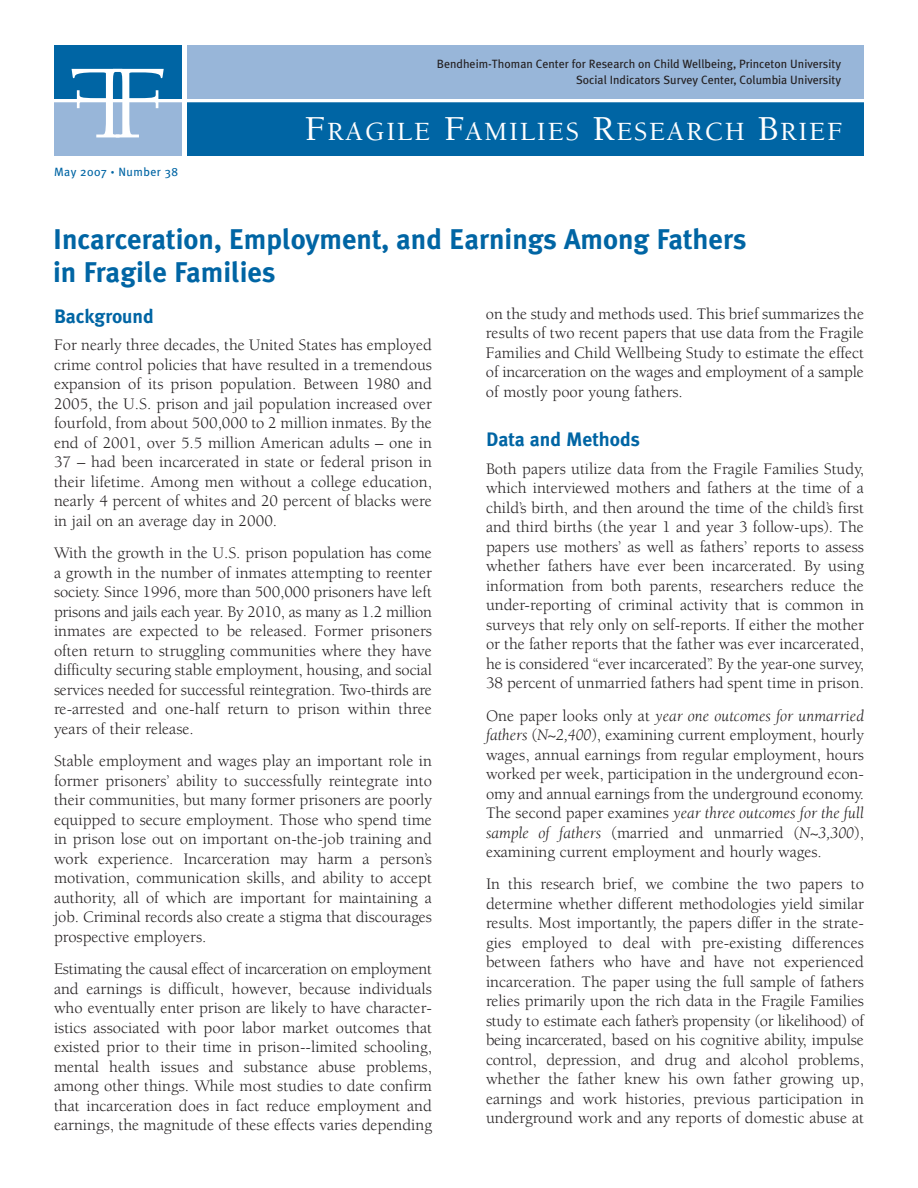
<style>
.page{position:relative;width:918px;height:1188px;background:#fff}
.page>*{position:absolute;margin:0;border:0;box-sizing:border-box;transform-origin:0 0}
.t1{font:108px "Berkeley";color:#fff}
.t2{font:700 28.5px/33px "Meta Plus";color:#0065a4}
.t3{font:500 27px "Berkeley";letter-spacing:.07em;color:#fff}
.t4{font:700 19.5px "Meta Plus";color:#0065a4}
.t5{font:16.5px/19.5px "Berkeley";color:#231f20;text-align:justify}
.t6{font:12px/16.5px "Meta Plus";color:#231f20;text-align:right}
.t7{font:12px "Meta Plus";letter-spacing:.04em;color:#0065a4}
.s1{font-size:7.5px}
.s2{font-size:36px}
.s3{font-style:italic}
</style>
<div class="page">
<div style="left:188px;top:102px;width:676px;height:54px;background:#0065a4"></div>
<div style="left:188px;top:45px;width:676px;height:54px;background:#98b6d9"></div>
<div style="left:54px;top:102px;width:128px;height:54px;background:#98b6d9"></div>
<div style="left:54px;top:45px;width:128px;height:54px;background:#0065a4"></div>
<svg style="left:72px;top:102px;width:50px;height:1px"></svg>
<h1 class="t1" style="left:110px;top:61px;width:59px">F</h1>
<p class="t7" style="left:54px;top:167px;width:126px">May 2007 <span class="s1">•</span> Number 38</p>
<p class="t6" style="left:437px;top:56px;width:406px">Bendheim-Thoman Center for Research on Child Wellbeing, Princeton University<br>Social Indicators Survey Center, Columbia University</p>
<h3 class="t3" style="left:305px;top:121px;width:539px"><span class="s2">F</span>RAGILE <span class="s2">F</span>AMILIES <span class="s2">R</span>ESEARCH <span class="s2">B</span>RIEF</h3>
<h2 class="t2" style="left:53px;top:225px;width:695px">Incarceration, Employment, and Earnings Among Fathers in Fragile Families</h2>
<p class="t4" style="left:54px;top:308px;width:101px">Background</p>
<p class="t5" style="left:54px;top:337px;width:379px">For nearly three decades, the United States has employed crime control policies that have resulted in a tremendous expansion of its prison population. Between 1980 and 2005, the U.S. prison and jail population increased over fourfold, from about 500,000 to 2 million inmates. By the end of 2001, over 5.5 million American adults – one in 37 – had been incarcerated in state or federal prison in their lifetime. Among men without a college education, nearly 4 percent of whites and 20 percent of blacks were in jail on an average day in 2000.</p>
<p class="t5" style="left:54px;top:545px;width:380px">With the growth in the U.S. prison population has come a growth in the number of inmates attempting to reenter society. Since 1996, more than 500,000 prisoners have left prisons and jails each year. By 2010, as many as 1.2 million inmates are expected to be released. Former prisoners often return to struggling communities where they have difficulty securing stable employment, housing, and social services needed for successful reintegration. Two-thirds are re-arrested and one-half return to prison within three years of their release.</p>
<p class="t5" style="left:54px;top:753px;width:380px">Stable employment and wages play an important role in former prisoners’ ability to successfully reintegrate into their communities, but many former prisoners are poorly equipped to secure employment. Those who spend time in prison lose out on important on-the-job training and work experience. Incarceration may harm a person’s motivation, communication skills, and ability to accept authority, all of which are important for maintaining a job. Criminal records also create a stigma that discourages prospective employers.</p>
<p class="t5" style="left:54px;top:961px;width:380px">Estimating the causal effect of incarceration on employment and earnings is difficult, however, because individuals who eventually enter prison are likely to have character&shy;istics associated with poor labor market outcomes that existed prior to their time in prison--limited schooling, mental health issues and substance abuse problems, among other things. While most studies to date confirm that incarceration does in fact reduce employment and earnings, the magnitude of these effects varies depending</p>
<p class="t5" style="left:486px;top:306px;width:380px">on the study and methods used. This brief summarizes the results of two recent papers that use data from the Fragile Families and Child Wellbeing Study to estimate the effect of incarceration on the wages and employment of a sample of mostly poor young fathers.</p>
<p class="t4" style="left:486px;top:431px;width:156px">Data and Methods</p>
<p class="t5" style="left:486px;top:460px;width:379px">Both papers utilize data from the Fragile Families Study, which interviewed mothers and fathers at the time of a child’s birth, and then around the time of the child’s first and third births (the year 1 and year 3 follow-ups). The papers use mothers’ as well as fathers’ reports to assess whether fathers have ever been incarcerated. By using information from both parents, researchers reduce the under-reporting of criminal activity that is common in surveys that rely only on self-reports. If either the mother or the father reports that the father was ever incarcerated, he is considered “ever incarcerated”. By the year-one survey, 38 percent of unmarried fathers had spent time in prison.</p>
<p class="t5" style="left:486px;top:707px;width:380px">One paper looks only at <span class="s3">year one outcomes for unmarried fathers</span> (<span class="s3">N~2,400</span>), examining current employment, hourly wages, annual earnings from regular employment, hours worked per week, participation in the underground econ&shy;omy and annual earnings from the underground economy.<br>The second paper examines <span class="s3">year three outcomes for the full sample of fathers</span> (married and unmarried (<span class="s3">N~3,300</span>), examining current employment and hourly wages.</p>
<p class="t5" style="left:486px;top:876px;width:380px">In this research brief, we combine the two papers to determine whether different methodologies yield similar results. Most importantly, the papers differ in the strate&shy;gies employed to deal with pre-existing differences between fathers who have and have not experienced incarceration. The paper using the full sample of fathers relies primarily upon the rich data in the Fragile Families study to estimate each father’s propensity (or likelihood) of being incarcerated, based on his cognitive ability, impulse control, depression, and drug and alcohol problems, whether the father knew his own father growing up, earnings and work histories, previous participation in underground work and any reports of domestic abuse at</p>
</div>
